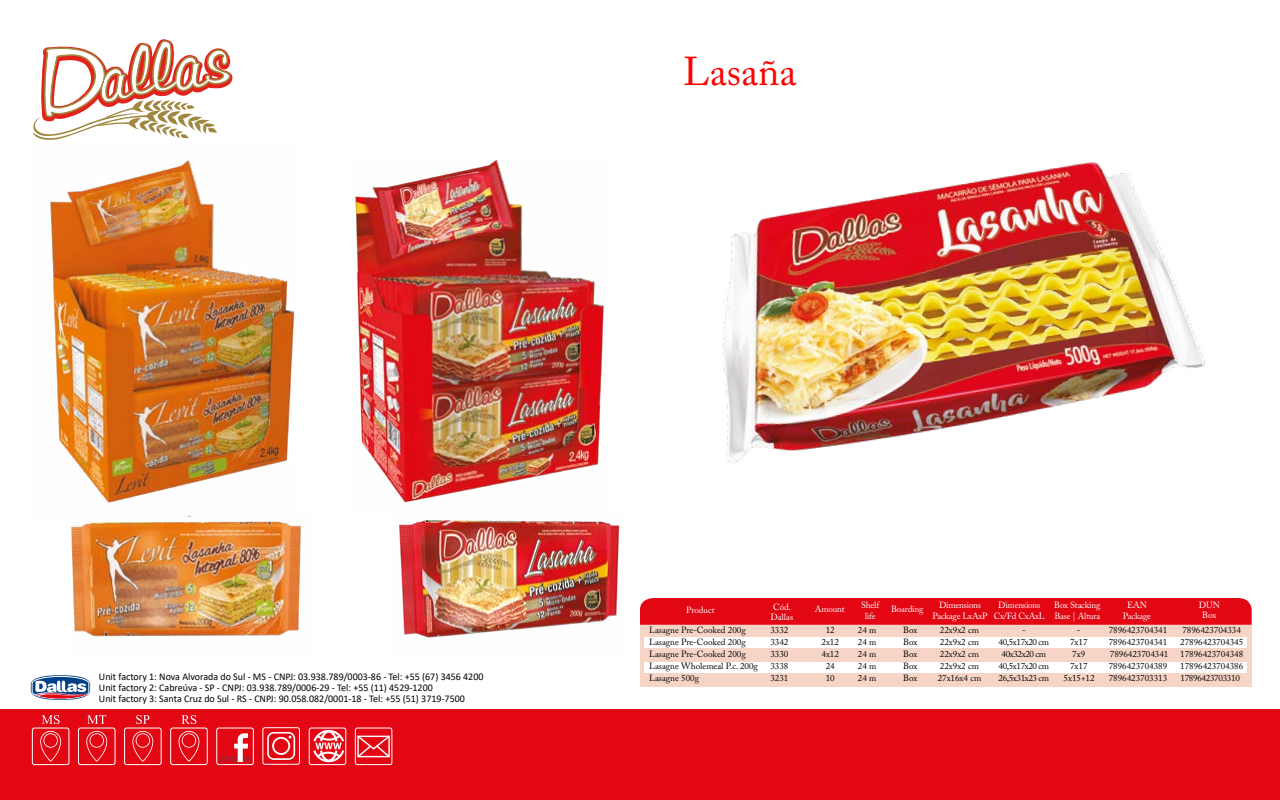
<style>
.page{position:relative;width:1280px;height:800px;background:#fff}
.page>*{position:absolute;margin:0;border:0;box-sizing:border-box;transform-origin:0 0}
.t1{font:40px "Adobe Caslon Pro";color:#f00}
.t2{font:10.2px/11px "Calibri";color:#000}
.t3{font:9px/12px "Adobe Caslon Pro";color:#000;text-align:justify}
.t4{font:9px/10.8px "Adobe Caslon Pro";letter-spacing:-.02em;color:#fff;text-align:center}
.t5{font:9px/12px "Adobe Caslon Pro";letter-spacing:-.04em;color:#000;text-align:center}
.t6{font:9px/10px "Adobe Caslon Pro";color:#fff}
.t7{font:9px "Adobe Caslon Pro";letter-spacing:-.03em;color:#000}
</style>
<div class="page">
<div style="left:0;top:710px;width:1280px;height:90px;background:#e30613"></div>
<svg style="left:30px;top:675px;width:61px;height:25px"></svg>
<div style="left:309px;top:728px;width:37px;height:37px;border:1px solid #fff;border-radius:2px"></div>
<div style="left:216px;top:728px;width:38px;height:37px;border:1px solid #fff;border-radius:2px"></div>
<div style="left:219px;top:757px;width:32px;height:5px;background:#be1622"></div>
<svg style="left:234px;top:733px;width:14px;height:29px"></svg>
<div style="left:124px;top:728px;width:37px;height:37px;border:1px solid #fff;border-radius:2px"></div>
<svg style="left:132px;top:731px;width:21px;height:31px"></svg>
<div style="left:78px;top:728px;width:37px;height:37px;border:1px solid #fff;border-radius:2px"></div>
<svg style="left:86px;top:731px;width:21px;height:31px"></svg>
<div style="left:32px;top:728px;width:37px;height:37px;border:1px solid #fff;border-radius:2px"></div>
<svg style="left:40px;top:731px;width:21px;height:31px"></svg>
<div style="left:170px;top:728px;width:38px;height:37px;border:1px solid #fff;border-radius:2px"></div>
<svg style="left:179px;top:731px;width:20px;height:31px"></svg>
<div style="left:355px;top:728px;width:37px;height:37px;border:1px solid #fff;border-radius:2px"></div>
<svg style="left:356px;top:734px;width:35px;height:25px"></svg>
<svg style="left:312px;top:729px;width:34px;height:34px"></svg>
<div style="left:263px;top:727px;width:37px;height:38px;border:1px solid #fff;border-radius:2px"></div>
<svg style="left:267px;top:732px;width:28px;height:28px"></svg>
<svg style="left:136px;top:715px;width:13px;height:9px"></svg>
<svg style="left:87px;top:715px;width:19px;height:9px"></svg>
<svg style="left:42px;top:715px;width:18px;height:9px"></svg>
<svg style="left:181px;top:715px;width:15px;height:9px"></svg>
<svg style="left:33px;top:39px;width:199px;height:101px"></svg>
<div style="left:640px;top:625px;width:612px;height:61px;background:#f6d5c7"></div>
<div style="left:644px;top:637px;width:603px;height:11px;background:#fff"></div>
<div style="left:644px;top:662px;width:603px;height:11px;background:#fff"></div>
<div style="left:640px;top:598px;width:612px;height:27px;background:#e30613"></div>
<img style="left:723px;top:162px;width:482px;height:301px">
<img style="left:50px;top:160px;width:245px;height:343px">
<img style="left:354px;top:160px;width:250px;height:343px">
<img style="left:70px;top:516px;width:238px;height:124px">
<img style="left:399px;top:520px;width:224px;height:120px">
<h1 class="t1" style="left:683px;top:48px;width:115px">Lasaña</h1>
<p class="t2" style="left:99px;top:671px;width:386px">Unit factory 1: Nova Alvorada do Sul - MS - CNPJ: 03.938.789/0003-86 - Tel: +55 (67) 3456 4200<br>Unit factory 2: Cabreúva - SP - CNPJ: 03.938.789/0006-29 - Tel: +55 (11) 4529-1200<br>Unit factory 3: Santa Cruz do Sul - RS - CNPJ: 90.058.082/0001-18 - Tel: +55 (51) 3719-7500</p>
<p class="t6" style="left:686px;top:605px;width:30px">Product</p>
<p class="t4" style="left:815px;top:604px;width:31px">Amount</p>
<p class="t4" style="left:891px;top:604px;width:34px">Boarding</p>
<p class="t4" style="left:932px;top:600px;width:57px">Dimensions<br>Package LxAxP</p>
<p class="t4" style="left:994px;top:600px;width:53px">Dimensions<br>Cx/Fd CxAxL</p>
<p class="t4" style="left:1054px;top:599px;width:48px;text-align:left">Box Stacking<br>Base | Altura</p>
<p class="t4" style="left:1123px;top:599px;width:30px">EAN<br>Package</p>
<p class="t4" style="left:861px;top:600px;width:20px">Shelf life</p>
<p class="t4" style="left:1199px;top:599px;width:23px">DUN<br>Box</p>
<p class="t6" style="left:770px;top:602px;width:24px">Cód.<br>Dallas</p>
<p class="t3" style="left:649px;top:624px;width:111px;text-align:left">Lasagne Pre-Cooked 200g<br>Lasagne Pre-Cooked 200g<br>Lasagne Pre-Cooked 200g<br>Lasagne Wholemeal P.c. 200g</p>
<p class="t3" style="left:770px;top:624px;width:19px">3332<br>3342<br>3330<br>3338</p>
<p class="t3" style="left:822px;top:624px;width:19px;text-align:center">12<br>2x12<br>4x12<br>24</p>
<p class="t3" style="left:940px;top:624px;width:41px">22x9x2 cm 22x9x2 cm 22x9x2 cm 22x9x2 cm</p>
<p class="t5" style="left:999px;top:624px;width:52px">-<br>40,5x17x20 cm<br>40x32x20 cm<br>40,5x17x20 cm</p>
<p class="t3" style="left:1109px;top:624px;width:61px;text-align:left">7896423704341<br>7896423704341<br>7896423704341<br>7896423704389</p>
<p class="t3" style="left:903px;top:624px;width:16px">Box Box Box Box</p>
<p class="t3" style="left:1070px;top:624px;width:19px;text-align:center">-<br>7x17<br>7x9<br>7x17</p>
<p class="t3" style="left:1180px;top:624px;width:64px;text-align:left">7896423704334<br>27896423704345<br>17896423704348<br>17896423704386</p>
<p class="t3" style="left:858px;top:624px;width:20px">24 m 24 m 24 m 24 m</p>
<p class="t3" style="left:649px;top:672px;width:52px">Lasagne 500g</p>
<p class="t3" style="left:770px;top:672px;width:19px">3231</p>
<p class="t3" style="left:826px;top:672px;width:10px">10</p>
<p class="t3" style="left:858px;top:672px;width:20px">24 m</p>
<p class="t3" style="left:903px;top:672px;width:16px">Box</p>
<p class="t3" style="left:938px;top:672px;width:45px">27x16x4 cm</p>
<p class="t5" style="left:999px;top:672px;width:52px">26,5x31x23 cm</p>
<p class="t3" style="left:1064px;top:672px;width:32px">5x15+12</p>
<p class="t3" style="left:1109px;top:672px;width:60px">7896423703313</p>
<p class="t7" style="left:1180px;top:673px;width:61px">17896423703310</p>
</div>
